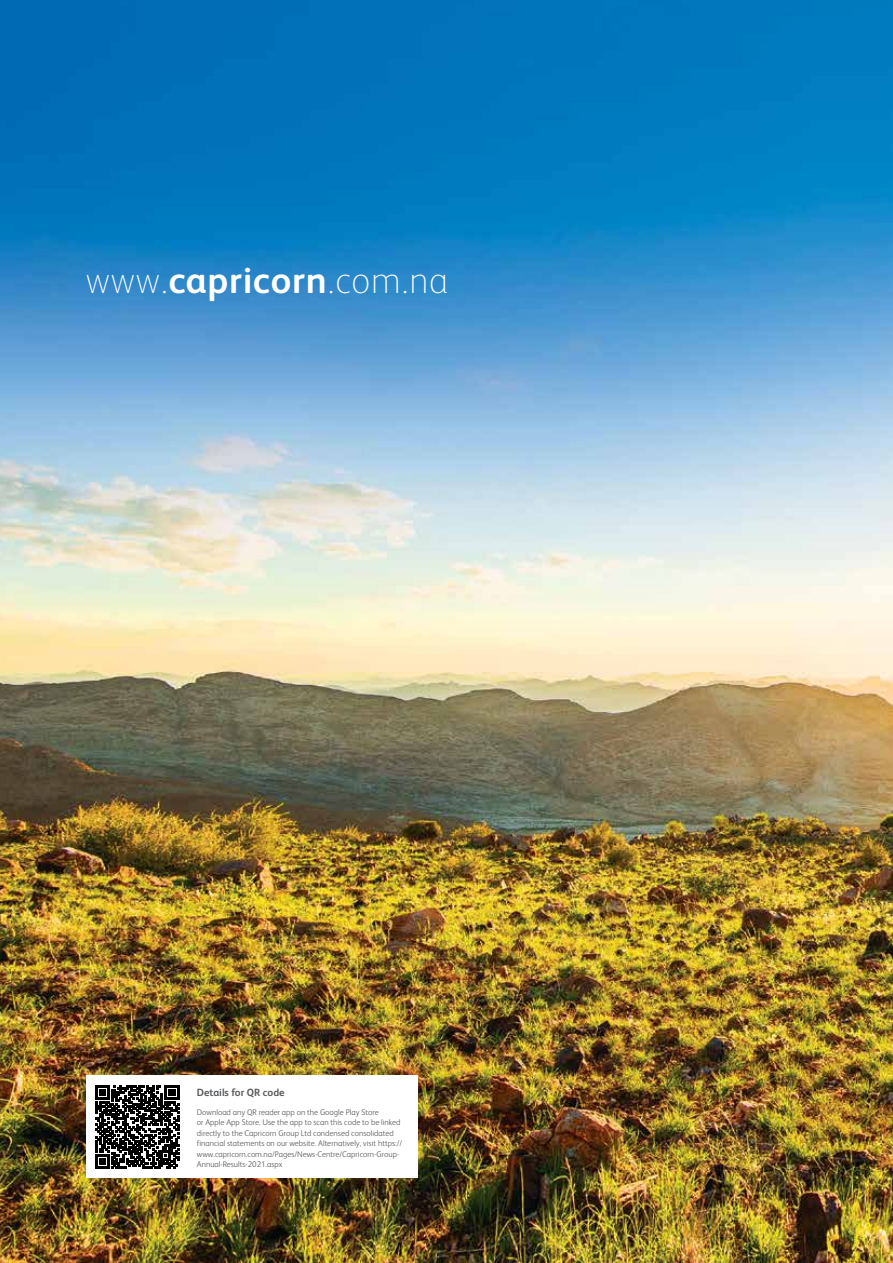
<style>
.page{position:relative;width:893px;height:1263px;background:#fff}
.page>*{position:absolute;margin:0;border:0;box-sizing:border-box;transform-origin:0 0}
.t1{font:100 37.5px "FS Albert";letter-spacing:.02em;color:#fff}
.t2{font:700 10.5px "FS Albert";color:#58595b}
.t3{font:300 8.25px/10.5px "FS Albert";color:#58595b}
.s1{font-weight:700}
</style>
<div class="page">
<img style="left:0;top:0;width:893px;height:1263px">
<div style="left:86px;top:1076px;width:331px;height:102px;background:#fff"></div>
<svg style="left:95px;top:1085px;width:84px;height:84px"></svg>
<h1 class="t1" style="left:86px;top:259px;width:364px">www.<span class="s1">capricorn</span>.com.na</h1>
<p class="t2" style="left:197px;top:1086px;width:89px">Details for QR code</p>
<p class="t3" style="left:197px;top:1106px;width:207px">Download any QR reader app on the Google Play Store<br>or Apple App Store. Use the app to scan this code to be linked directly to the Capricorn Group Ltd condensed consolidated financial statements on our website. Alternatively, visit https:// www.capricorn.com.na/Pages/News-Centre/Capricorn-Group-Annual-Results-2021.aspx</p>
</div>
